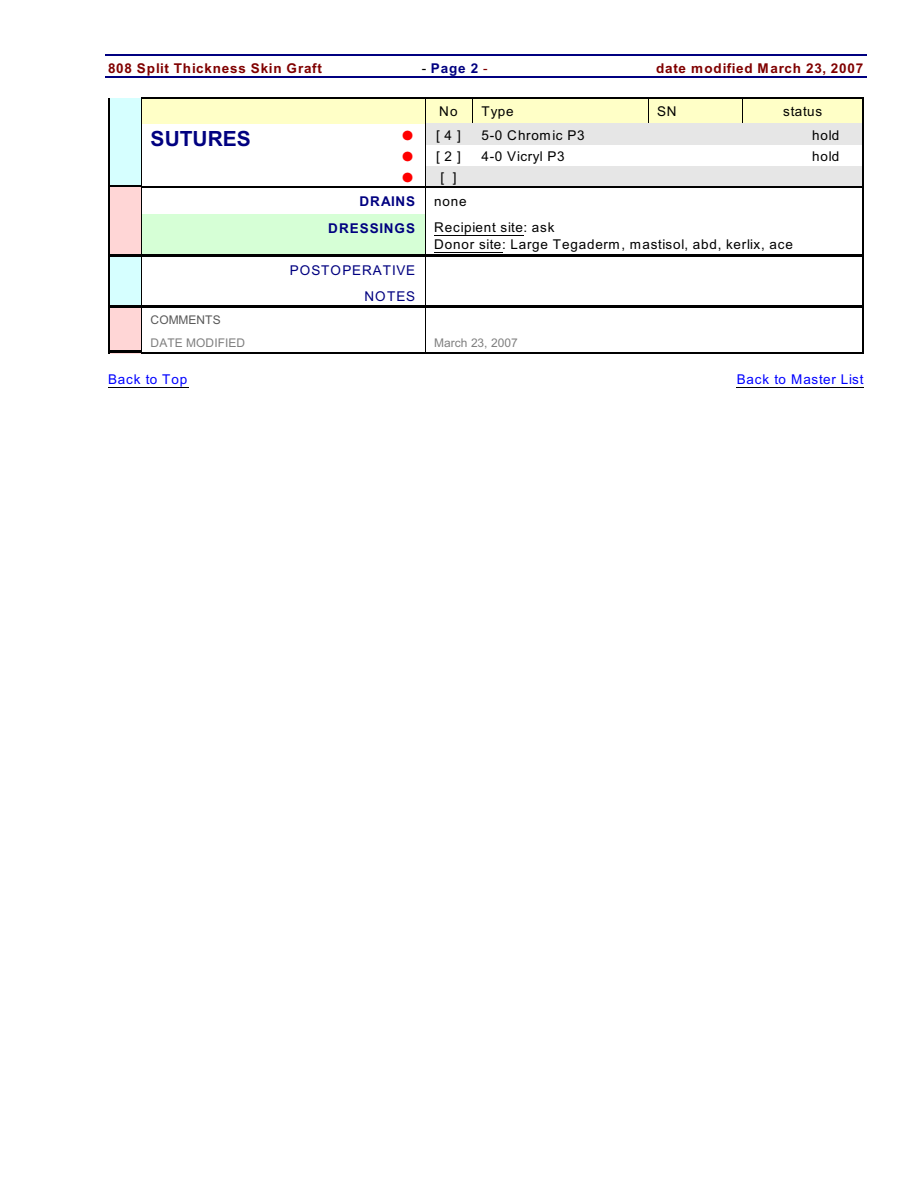
<style>
.page{position:relative;width:918px;height:1188px;background:#fff}
.page>*{position:absolute;margin:0;border:0;box-sizing:border-box;transform-origin:0 0}
.t1{font:700 21px "Arial";letter-spacing:.005em;color:#000080}
.t2{font:13.5px/17.1px "Arial";letter-spacing:.06em;color:#000}
.t3{font:700 13.5px "Arial";letter-spacing:.06em;color:#800000}
.t4{font:13.5px "Arial";letter-spacing:.06em;color:#00f}
.t5{font:700 13.5px "Arial";letter-spacing:.07em;color:#000080}
.t6{font:13.5px/25.8px "Arial";letter-spacing:.065em;color:#000080;text-align:right}
.t7{font:12px "Arial";letter-spacing:.01em;color:#808080}
.t8{font:12px "Arial";letter-spacing:.01em;color:#595959}
.s1{font-weight:400;color:#000}
.s2{font-weight:400;color:#800000}
</style>
<div class="page">
<hr style="left:105px;top:54px;width:762px;height:1px;background:#000080">
<hr style="left:105px;top:76px;width:762px;height:2px;background:#000080">
<div style="left:108px;top:98px;width:34px;height:25px;background:#d6ffff"></div>
<div style="left:142px;top:98px;width:283px;height:25px;background:#ffffc7"></div>
<hr style="left:142px;top:98px;width:283px;height:1px;background:#000">
<div style="left:425px;top:98px;width:47px;height:25px;background:#ffffc7"></div>
<hr style="left:425px;top:98px;width:47px;height:1px;background:#000">
<div style="left:472px;top:98px;width:176px;height:25px;background:#ffffc7"></div>
<hr style="left:472px;top:98px;width:176px;height:1px;background:#000">
<div style="left:648px;top:98px;width:94px;height:25px;background:#ffffc7"></div>
<hr style="left:648px;top:98px;width:94px;height:1px;background:#000">
<div style="left:742px;top:98px;width:122px;height:25px;background:#ffffc7"></div>
<hr style="left:742px;top:98px;width:122px;height:1px;background:#000">
<div style="left:108px;top:123px;width:34px;height:22px;background:#d6ffff"></div>
<div style="left:425px;top:123px;width:47px;height:22px;background:#e6e6e6"></div>
<div style="left:472px;top:123px;width:176px;height:22px;background:#e6e6e6"></div>
<div style="left:648px;top:123px;width:94px;height:22px;background:#e6e6e6"></div>
<div style="left:742px;top:123px;width:61px;height:22px;background:#e6e6e6"></div>
<div style="left:803px;top:123px;width:61px;height:22px;background:#e6e6e6"></div>
<div style="left:108px;top:145px;width:34px;height:21px;background:#d6ffff"></div>
<div style="left:108px;top:166px;width:34px;height:22px;background:#d6ffff"></div>
<hr style="left:108px;top:185px;width:34px;height:3px;background:#000">
<hr style="left:142px;top:186px;width:249px;height:2px;background:#000">
<hr style="left:392px;top:186px;width:33px;height:2px;background:#000">
<div style="left:425px;top:166px;width:47px;height:22px;background:#e6e6e6"></div>
<hr style="left:425px;top:186px;width:47px;height:2px;background:#000">
<div style="left:472px;top:166px;width:176px;height:22px;background:#e6e6e6"></div>
<hr style="left:472px;top:186px;width:176px;height:2px;background:#000">
<div style="left:648px;top:166px;width:94px;height:22px;background:#e6e6e6"></div>
<hr style="left:648px;top:186px;width:94px;height:2px;background:#000">
<div style="left:742px;top:166px;width:61px;height:22px;background:#e6e6e6"></div>
<hr style="left:742px;top:186px;width:61px;height:2px;background:#000">
<div style="left:803px;top:166px;width:61px;height:22px;background:#e6e6e6"></div>
<hr style="left:803px;top:186px;width:61px;height:2px;background:#000">
<div style="left:108px;top:188px;width:34px;height:26px;background:#ffd6d6"></div>
<svg style="left:108px;top:98px;width:1px;height:116px"></svg>
<svg style="left:863px;top:99px;width:1px;height:115px"></svg>
<div style="left:108px;top:214px;width:34px;height:43px;background:#ffd6d6"></div>
<hr style="left:108px;top:214px;width:1px;height:43px;background:#000">
<hr style="left:108px;top:254px;width:34px;height:3px;background:#000">
<div style="left:142px;top:214px;width:283px;height:43px;background:#d6ffd6"></div>
<hr style="left:142px;top:254px;width:283px;height:3px;background:#000">
<hr style="left:863px;top:214px;width:1px;height:43px;background:#000">
<hr style="left:425px;top:254px;width:439px;height:3px;background:#000">
<div style="left:108px;top:257px;width:34px;height:26px;background:#d6ffff"></div>
<div style="left:108px;top:283px;width:34px;height:25px;background:#d6ffff"></div>
<hr style="left:108px;top:306px;width:34px;height:2px;background:#000">
<hr style="left:142px;top:306px;width:283px;height:2px;background:#000">
<hr style="left:425px;top:306px;width:439px;height:2px;background:#000">
<div style="left:108px;top:309px;width:34px;height:22px;background:#ffd6d6"></div>
<div style="left:108px;top:331px;width:34px;height:22px;background:#ffd6d6"></div>
<svg style="left:108px;top:257px;width:1px;height:94px"></svg>
<hr style="left:108px;top:351px;width:34px;height:2px;background:#000">
<hr style="left:142px;top:352px;width:283px;height:1px;background:#000">
<svg style="left:863px;top:257px;width:1px;height:95px"></svg>
<hr style="left:425px;top:352px;width:439px;height:1px;background:#000">
<hr style="left:434px;top:235px;width:90px;height:1px;background:#000">
<hr style="left:434px;top:252px;width:68px;height:1px;background:#000">
<hr style="left:108px;top:387px;width:80px;height:1px;background:#000">
<hr style="left:737px;top:387px;width:127px;height:1px;background:#000">
<p class="t3" style="left:108px;top:63px;width:215px">808 Split Thickness Skin Graft</p>
<p class="t5" style="left:422px;top:63px;width:67px"><span class="s1">-</span> Page 2 <span class="s2">-</span></p>
<p class="t3" style="left:656px;top:63px;width:209px">date modified March 23, 2007</p>
<p class="t2" style="left:439px;top:104px;width:20px">No</p>
<p class="t2" style="left:482px;top:104px;width:34px">Type</p>
<p class="t2" style="left:657px;top:104px;width:21px">SN</p>
<p class="t2" style="left:783px;top:104px;width:41px">status</p>
<h1 class="t1" style="left:151px;top:131px;width:102px">SUTURES</h1>
<p class="t2" style="left:436px;top:127px;width:26px">[ 4 ]</p>
<p class="t2" style="left:482px;top:127px;width:105px">5-0 Chromic P3</p>
<p class="t2" style="left:812px;top:127px;width:29px">hold</p>
<p class="t2" style="left:436px;top:149px;width:26px">[ 2 ]</p>
<p class="t2" style="left:482px;top:149px;width:85px">4-0 Vicryl P3</p>
<p class="t2" style="left:812px;top:149px;width:29px">hold</p>
<p class="t2" style="left:440px;top:170px;width:18px">[ ]</p>
<p class="t5" style="left:359px;top:197px;width:57px">DRAINS</p>
<p class="t2" style="left:434px;top:194px;width:34px">none</p>
<p class="t5" style="left:328px;top:223px;width:89px">DRESSINGS</p>
<p class="t2" style="left:434px;top:220px;width:360px">Recipient site: ask<br>Donor site: Large Tegaderm, mastisol, abd, kerlix, ace</p>
<p class="t6" style="left:290px;top:259px;width:127px">POSTOPERATIVE<br>NOTES</p>
<p class="t8" style="left:151px;top:315px;width:71px">COMMENTS</p>
<p class="t7" style="left:151px;top:338px;width:96px">DATE MODIFIED</p>
<p class="t7" style="left:434px;top:338px;width:85px">March 23, 2007</p>
<p class="t4" style="left:108px;top:375px;width:81px">Back to Top</p>
<p class="t4" style="left:737px;top:375px;width:128px">Back to Master List</p>
</div>
